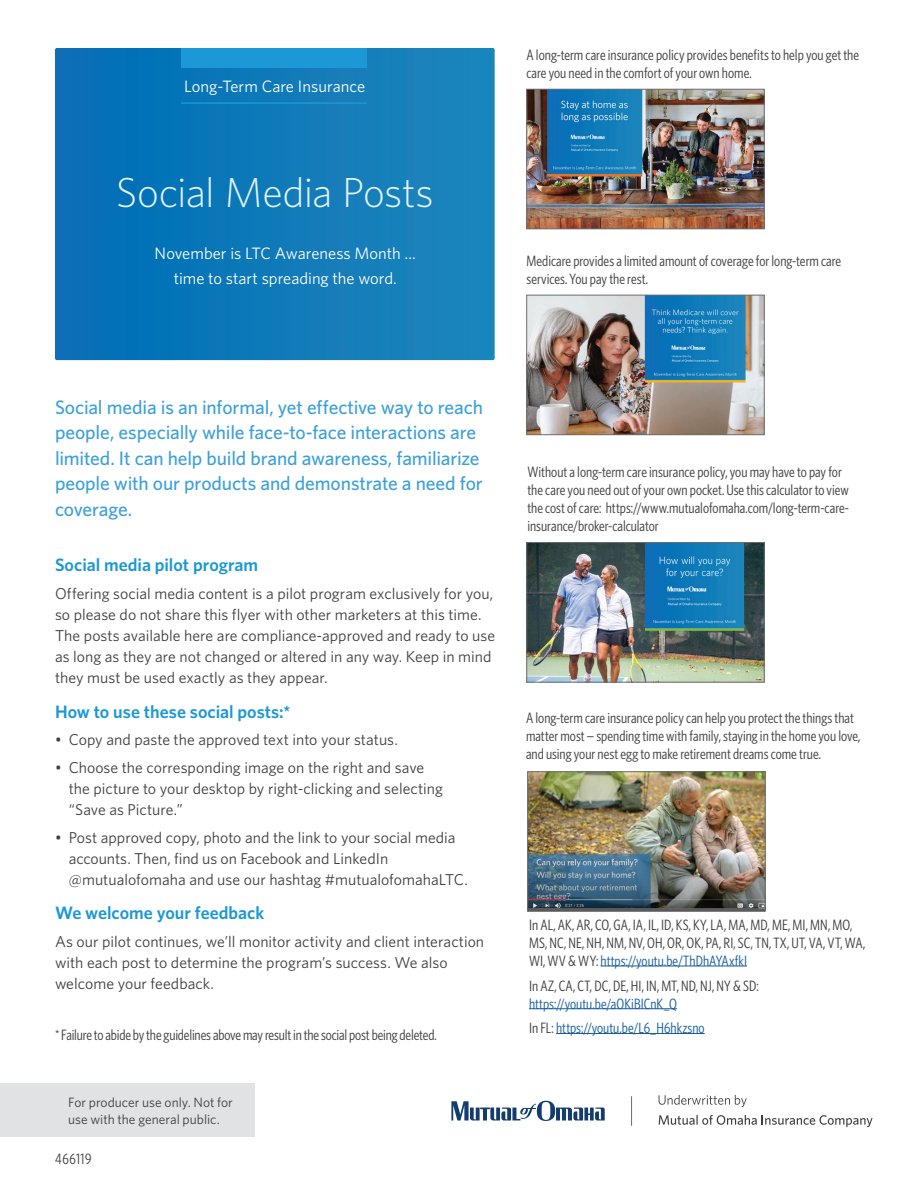
<style>
.page{position:relative;width:918px;height:1188px;background:#fff}
.page>*{position:absolute;margin:0;border:0;box-sizing:border-box;transform-origin:0 0}
.t1{font:300 42px "Whitney";letter-spacing:-.015em;color:#e1f2f9}
.t2{font:500 19.5px/25.5px "Whitney";letter-spacing:-.01em;color:#3ca0d9}
.t3{font:600 18px "Whitney";color:#1b98d5}
.t4{font:16.5px/25px "Whitney";color:#fff;text-align:center}
.t5{font:15.75px/21px "Whitney";color:#3e3e3f}
.t6{font:15px/18px "Whitney Condensed";color:#3e3e3f}
.t7{font:15px/24.8px "Whitney Condensed";color:#175d9e}
.t8{font:13.5px/16.6px "Whitney";color:#3e3e3f}
.s1{color:#175d9e}
.s2{color:#3e3e3f}
</style>
<div class="page">
<div style="left:55px;top:48px;width:440px;height:312px;background:linear-gradient(to right,#026db6,#1c86bc);border-radius:2px"></div>
<svg style="left:451px;top:1101px;width:154px;height:20px"></svg>
<hr style="left:631px;top:1096px;width:1px;height:30px;background:#6c6d70">
<svg style="left:659px;top:1095px;width:88px;height:12px"></svg>
<svg style="left:659px;top:1115px;width:214px;height:12px"></svg>
<hr style="left:181px;top:102px;width:186px;height:2px;background:#1b98d5">
<div style="left:181px;top:48px;width:186px;height:20px;background:#1b98d5"></div>
<div style="left:0;top:1083px;width:255px;height:54px;background:#e1e2e4"></div>
<img style="left:529px;top:774px;width:234px;height:136px">
<div style="left:527px;top:772px;width:238px;height:140px;border:1px solid #6c6d70"></div>
<img style="left:529px;top:91px;width:233px;height:136px">
<div style="left:527px;top:89px;width:237px;height:140px;border:1px solid #6c6d70"></div>
<img style="left:529px;top:297px;width:233px;height:136px">
<div style="left:527px;top:295px;width:237px;height:140px;border:1px solid #6c6d70"></div>
<hr style="left:601px;top:966px;width:146px;height:1px;background:#175d9e">
<hr style="left:529px;top:1008px;width:148px;height:1px;background:#175d9e">
<hr style="left:556px;top:1033px;width:149px;height:1px;background:#175d9e">
<img style="left:529px;top:544px;width:233px;height:136px">
<div style="left:527px;top:542px;width:237px;height:140px;border:1px solid #6c6d70"></div>
<p class="t4" style="left:184px;top:73px;width:183px">Long-Term Care Insurance</p>
<h1 class="t1" style="left:116px;top:164px;width:319px">Social Media Posts</h1>
<p class="t4" style="left:155px;top:240px;width:263px">November is LTC Awareness Month … time to start spreading the word.</p>
<p class="t6" style="left:526px;top:45px;width:334px">A long-term care insurance policy provides benefits to help you get the care you need in the comfort of your own home.</p>
<p class="t6" style="left:526px;top:251px;width:316px">Medicare provides a limited amount of coverage for long-term care services. You pay the rest.</p>
<h2 class="t2" style="left:55px;top:394px;width:430px">Social media is an informal, yet effective way to reach people, especially while face-to-face interactions are limited. It can help build brand awareness, familiarize people with our products and demonstrate a need for coverage.</h2>
<p class="t3" style="left:55px;top:553px;width:205px">Social media pilot program</p>
<p class="t5" style="left:55px;top:583px;width:442px">Offering social media content is a pilot program exclusively for you, so please do not share this flyer with other marketers at this time.<br>The posts available here are compliance-approved and ready to use as long as they are not changed or altered in any way. Keep in mind they must be used exactly as they appear.</p>
<p class="t3" style="left:55px;top:699px;width:237px">How to use these social posts:*</p>
<p class="t5" style="left:55px;top:729px;width:344px">• Copy and paste the approved text into your status.</p>
<p class="t5" style="left:69px;top:757px;width:376px;text-indent:-14px">• Choose the corresponding image on the right and save the picture to your desktop by right-clicking and selecting “Save as Picture.”</p>
<p class="t5" style="left:69px;top:827px;width:401px;text-indent:-14px">• Post approved copy, photo and the link to your social media accounts. Then, find us on Facebook and LinkedIn @mutualofomaha and use our hashtag #mutualofomahaLTC.</p>
<p class="t3" style="left:55px;top:901px;width:211px">We welcome your feedback</p>
<p class="t5" style="left:55px;top:931px;width:431px">As our pilot continues, we’ll monitor activity and client interaction with each post to determine the program’s success. We also welcome your feedback.</p>
<p class="t6" style="left:55px;top:1026px;width:383px">* Failure to abide by the guidelines above may result in the social post being deleted.</p>
<p class="t8" style="left:68px;top:1094px;width:166px">For producer use only. Not for use with the general public.</p>
<p class="t6" style="left:55px;top:1149px;width:38px">466119</p>
<p class="t6" style="left:527px;top:462px;width:323px">Without a long-term care insurance policy, you may have to pay for the care you need out of your own pocket. Use this calculator to view the cost of care: https://www.mutualofomaha.com/long-term-care&shy;insurance/broker-calculator</p>
<p class="t6" style="left:526px;top:708px;width:336px">A long-term care insurance policy can help you protect the things that matter most — spending time with family, staying in the home you love, and using your nest egg to make retirement dreams come true.</p>
<p class="t6" style="left:529px;top:915px;width:338px">In AL, AK, AR, CO, GA, IA, IL, ID, KS, KY, LA, MA, MD, ME, MI, MN, MO,<br>MS, NC, NE, NH, NM, NV, OH, OR, OK, PA, RI, SC, TN, TX, UT, VA, VT, WA,<br>WI, WV &amp; WY: <span class="s1">https://youtu.be/ThDhAYAxfkI</span></p>
<p class="t6" style="left:529px;top:976px;width:231px">In AZ, CA, CT, DC, DE, HI, IN, MT, ND, NJ, NY &amp; SD:</p>
<p class="t7" style="left:529px;top:991px;width:177px">https://youtu.be/aOKiBICnK_Q<br><span class="s2">In FL:</span> https://youtu.be/L6_H6hkzsno</p>
</div>
